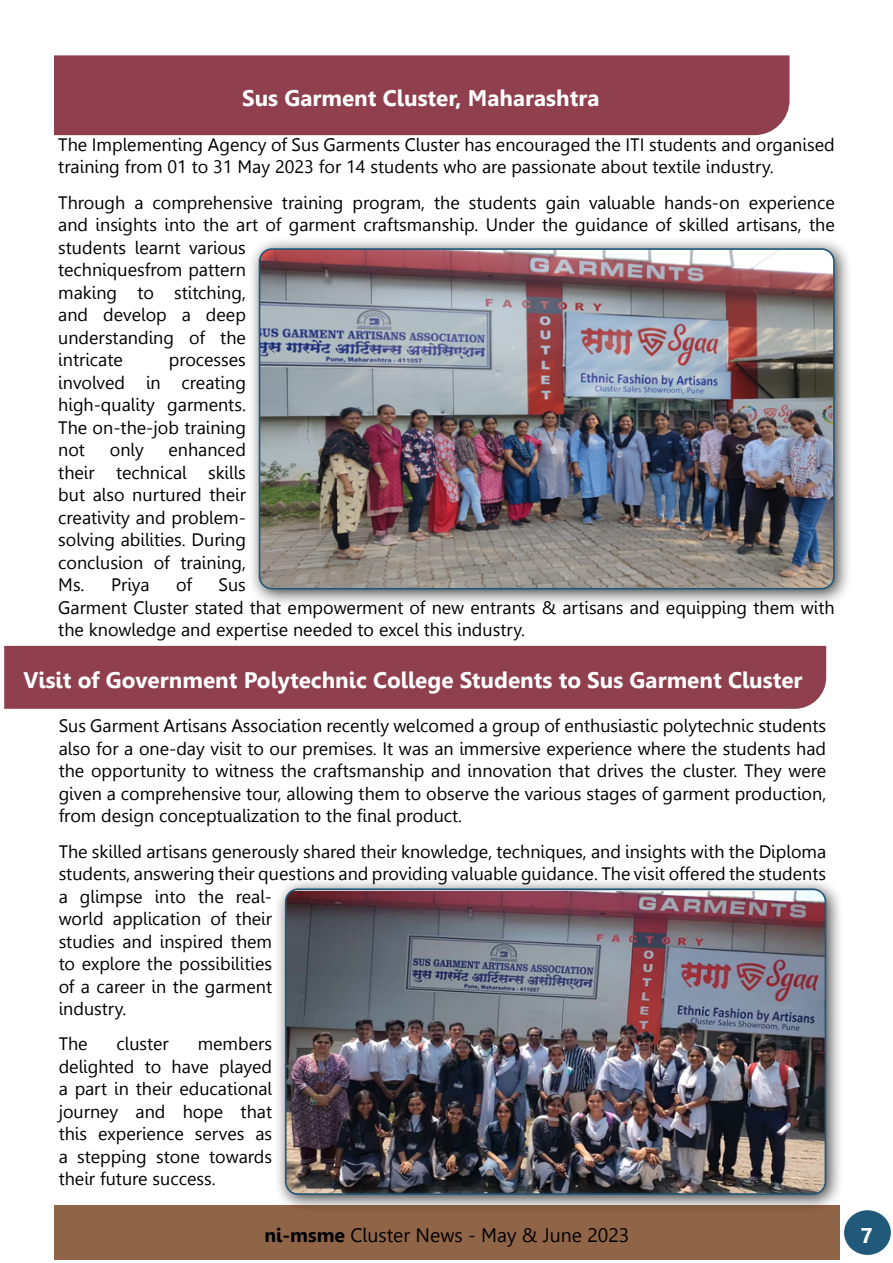
<style>
.page{position:relative;width:893px;height:1263px;background:#fff}
.page>*{position:absolute;margin:0;border:0;box-sizing:border-box;transform-origin:0 0}
.t1{font:700 22.5px "Leelawadee";color:#fff}
.t2{font:700 21.3px "Leelawadee";color:#fff}
.t3{font:19.5px "Leelawadee";color:#000}
.t4{font:18px/22.5px "Leelawadee";color:#000}
.s1{font-weight:700}
</style>
<div class="page">
<div style="left:54px;top:1205px;width:786px;height:54px;background:#906447"></div>
<div style="left:844px;top:1210px;width:47px;height:45px;background:#21597a;border-radius:50%"></div>
<div style="left:54px;top:55px;width:735px;height:80px;background:#8f3f4d"></div>
<div style="left:247px;top:237px;width:605px;height:370px;background:#000;opacity:.75"></div>
<img style="left:260px;top:249px;width:574px;height:340px">
<div style="left:259px;top:248px;width:576px;height:341px;border:2px solid #21597a;border-radius:12px"></div>
<div style="left:4px;top:646px;width:822px;height:63px;background:#8f3f4d"></div>
<div style="left:273px;top:877px;width:571px;height:336px;background:#000;opacity:.75"></div>
<img style="left:286px;top:890px;width:539px;height:304px">
<div style="left:285px;top:888px;width:541px;height:307px;border:2px solid #21597a;border-radius:12px"></div>
<p class="t1" style="left:242px;top:85px;width:359px">Sus Garment Cluster, Maharashtra</p>
<p class="t4" style="left:58px;top:134px;width:778px">The Implementing Agency of Sus Garments Cluster has encouraged the ITI students and organised training from 01 to 31 May 2023 for 14 students who are passionate about textile industry.</p>
<p class="t4" style="left:58px;top:191px;width:778px">Through a comprehensive training program, the students gain valuable hands-on experience and insights into the art of garment craftsmanship. Under the guidance of skilled artisans, the students learnt various<br>techniquesfrom pattern<br>making to stitching,<br>and develop a deep<br>understanding of the<br>intricate</p>
<p class="t4" style="left:58px;top:349px;width:189px;text-align:justify;text-indent:110px">processes involved in creating high-quality garments.<br>The on-the-job training not</p>
<p class="t4" style="left:58px;top:439px;width:189px;text-align:justify;text-indent:110px">enhanced their technical skills but also nurtured their creativity and problem&shy;solving abilities. During conclusion of training, Ms. Priya</p>
<p class="t4" style="left:110px;top:439px;width:36px">only</p>
<p class="t4" style="left:176px;top:574px;width:17px">of</p>
<p class="t4" style="left:58px;top:574px;width:778px;text-indent:160px">Sus<br>Garment Cluster stated that empowerment of new entrants &amp; artisans and equipping them with the knowledge and expertise needed to excel this industry.</p>
<p class="t1" style="left:23px;top:667px;width:781px">Visit of Government Polytechnic College Students to Sus Garment Cluster</p>
<p class="t4" style="left:59px;top:715px;width:769px;text-align:justify">Sus Garment Artisans Association recently welcomed a group of enthusiastic polytechnic students also for a one-day visit to our premises. It was an immersive experience where the students had the opportunity to witness the craftsmanship and innovation that drives the cluster. They were given a comprehensive tour, allowing them to observe the various stages of garment production, from design conceptualization to the final product.</p>
<p class="t4" style="left:59px;top:840px;width:769px">The skilled artisans generously shared their knowledge, techniques, and insights with the Diploma students, answering their questions and providing valuable guidance. The visit offered the students a glimpse into the real-<br>world application of their<br>studies and inspired them<br>to explore the possibilities<br>of a career in the garment<br>industry.</p>
<p class="t4" style="left:59px;top:1033px;width:31px">The</p>
<p class="t4" style="left:117px;top:1033px;width:54px">cluster</p>
<p class="t4" style="left:59px;top:1033px;width:215px;text-align:justify;text-indent:139px">members delighted to have played a part in their educational journey and hope that this experience serves as a stepping stone towards their future success.</p>
<p class="t3" style="left:264px;top:1224px;width:367px"><span class="s1">ni-msme</span> Cluster News - May &amp; June 2023</p>
<p class="t2" style="left:860px;top:1223px;width:14px">7</p>
</div>
